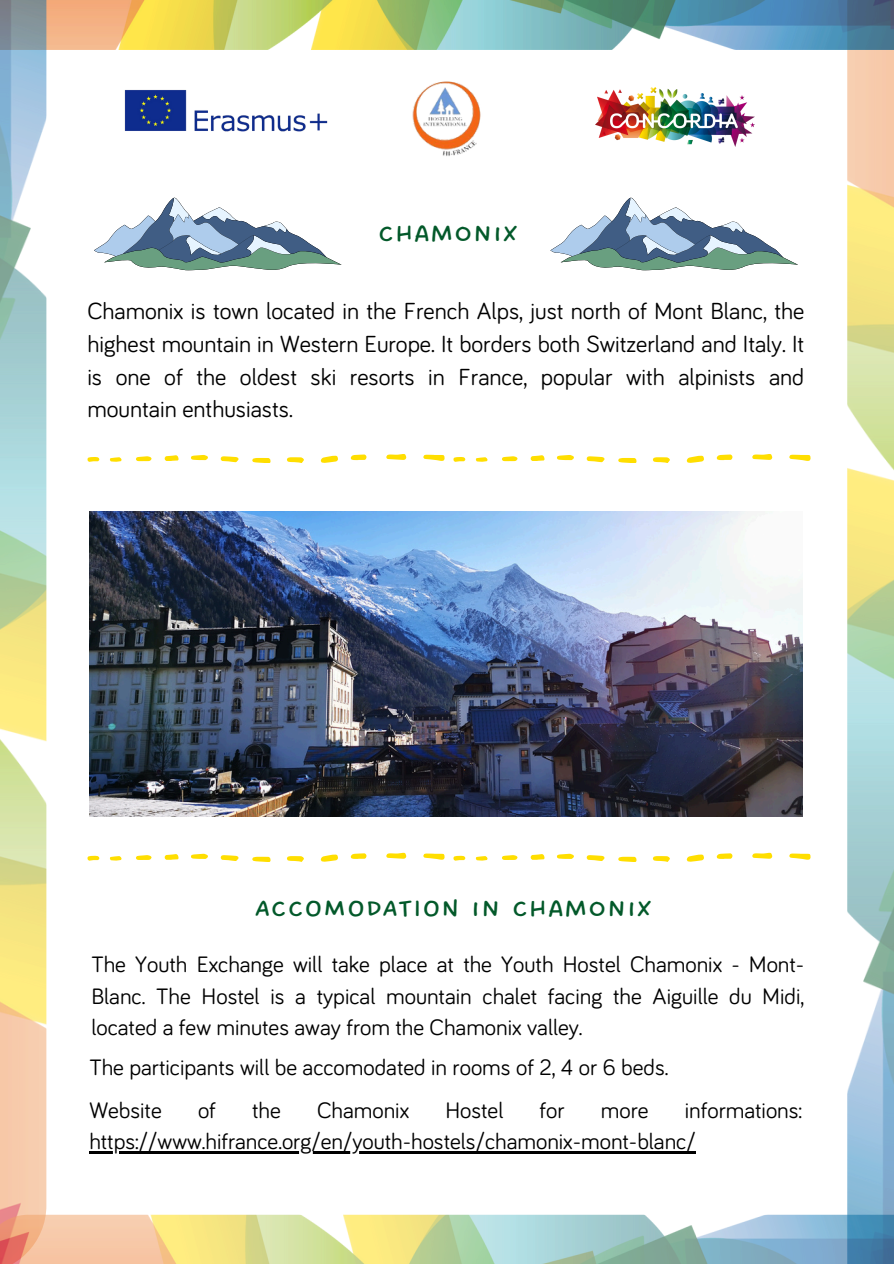
<style>
.page{position:relative;width:894px;height:1264px;background:#fff}
.page>*{position:absolute;margin:0;border:0;box-sizing:border-box;transform-origin:0 0}
.t1{font:36px "DO All Caps Regular";color:#03592a}
.t2{font:24px/32.7px "Bariol";color:#000;text-align:justify}
.t3{font:22.95px/31.5px "Bariol";color:#000;text-align:justify}
</style>
<div class="page">
<img style="left:124px;top:90px;width:204px;height:42px">
<img style="left:847px;top:50px;width:46px;height:1164px">
<img style="left:46px;top:0;width:847px;height:50px">
<img style="left:0;top:0;width:46px;height:1214px">
<img style="left:0;top:1214px;width:893px;height:49px">
<img style="left:412px;top:81px;width:69px;height:75px">
<img style="left:595px;top:87px;width:158px;height:60px">
<svg style="left:423px;top:853px;width:21px;height:6px"></svg>
<svg style="left:320px;top:854px;width:18px;height:7px"></svg>
<svg style="left:386px;top:852px;width:20px;height:6px"></svg>
<svg style="left:252px;top:856px;width:18px;height:5px"></svg>
<svg style="left:220px;top:855px;width:19px;height:6px"></svg>
<svg style="left:287px;top:856px;width:17px;height:5px"></svg>
<svg style="left:350px;top:853px;width:16px;height:6px"></svg>
<svg style="left:191px;top:853px;width:17px;height:6px"></svg>
<svg style="left:164px;top:854px;width:14px;height:5px"></svg>
<svg style="left:136px;top:855px;width:15px;height:5px"></svg>
<svg style="left:87px;top:855px;width:12px;height:5px"></svg>
<svg style="left:110px;top:856px;width:12px;height:4px"></svg>
<svg style="left:789px;top:853px;width:21px;height:6px"></svg>
<svg style="left:686px;top:854px;width:18px;height:7px"></svg>
<svg style="left:752px;top:852px;width:20px;height:6px"></svg>
<svg style="left:618px;top:856px;width:18px;height:5px"></svg>
<svg style="left:586px;top:855px;width:18px;height:6px"></svg>
<svg style="left:652px;top:856px;width:17px;height:5px"></svg>
<svg style="left:716px;top:853px;width:16px;height:6px"></svg>
<svg style="left:556px;top:853px;width:18px;height:6px"></svg>
<svg style="left:530px;top:854px;width:14px;height:5px"></svg>
<svg style="left:502px;top:855px;width:15px;height:5px"></svg>
<svg style="left:453px;top:855px;width:12px;height:5px"></svg>
<svg style="left:475px;top:856px;width:12px;height:4px"></svg>
<img style="left:89px;top:511px;width:712px;height:305px">
<svg style="left:94px;top:197px;width:247px;height:73px"></svg>
<hr style="left:89px;top:1151px;width:606px;height:2px;background:#000">
<svg style="left:423px;top:455px;width:21px;height:6px"></svg>
<svg style="left:320px;top:455px;width:18px;height:8px"></svg>
<svg style="left:386px;top:454px;width:20px;height:6px"></svg>
<svg style="left:252px;top:458px;width:18px;height:5px"></svg>
<svg style="left:220px;top:456px;width:19px;height:6px"></svg>
<svg style="left:287px;top:457px;width:17px;height:6px"></svg>
<svg style="left:350px;top:454px;width:16px;height:6px"></svg>
<svg style="left:191px;top:455px;width:17px;height:5px"></svg>
<svg style="left:164px;top:455px;width:14px;height:6px"></svg>
<svg style="left:136px;top:456px;width:15px;height:5px"></svg>
<svg style="left:87px;top:457px;width:12px;height:5px"></svg>
<svg style="left:110px;top:457px;width:12px;height:5px"></svg>
<svg style="left:789px;top:455px;width:21px;height:6px"></svg>
<svg style="left:686px;top:455px;width:18px;height:8px"></svg>
<svg style="left:752px;top:454px;width:20px;height:6px"></svg>
<svg style="left:618px;top:458px;width:18px;height:5px"></svg>
<svg style="left:586px;top:456px;width:18px;height:6px"></svg>
<svg style="left:652px;top:457px;width:17px;height:6px"></svg>
<svg style="left:716px;top:454px;width:16px;height:6px"></svg>
<svg style="left:556px;top:455px;width:18px;height:5px"></svg>
<svg style="left:530px;top:455px;width:14px;height:6px"></svg>
<svg style="left:502px;top:456px;width:15px;height:5px"></svg>
<svg style="left:453px;top:457px;width:12px;height:5px"></svg>
<svg style="left:475px;top:457px;width:12px;height:5px"></svg>
<svg style="left:550px;top:197px;width:247px;height:73px"></svg>
<p class="t1" style="left:377px;top:209px;width:142px">Chamonix</p>
<p class="t2" style="left:87px;top:296px;width:718px">Chamonix is town located in the French Alps, just north of Mont Blanc, the highest mountain in Western Europe. It borders both Switzerland and Italy. It is one of the oldest ski resorts in France, popular with alpinists and mountain enthusiasts.</p>
<p class="t1" style="left:254px;top:883px;width:399px">ACCOMODATION in Chamonix</p>
<p class="t3" style="left:91px;top:950px;width:714px">The Youth Exchange will take place at the Youth Hostel Chamonix - Mont-Blanc. The Hostel is a typical mountain chalet facing the Aiguille du Midi, located a few minutes away from the Chamonix valley.</p>
<p class="t3" style="left:89px;top:1052px;width:580px">The participants will be accomodated in rooms of 2, 4 or 6 beds.</p>
<p class="t3" style="left:89px;top:1095px;width:74px">Website</p>
<p class="t3" style="left:198px;top:1095px;width:19px">of</p>
<p class="t3" style="left:252px;top:1095px;width:30px">the</p>
<p class="t3" style="left:317px;top:1095px;width:94px">Chamonix</p>
<p class="t3" style="left:445px;top:1095px;width:59px">Hostel</p>
<p class="t3" style="left:539px;top:1095px;width:27px">for</p>
<p class="t3" style="left:600px;top:1095px;width:49px">more</p>
<p class="t3" style="left:684px;top:1095px;width:119px">informations:</p>
<p class="t3" style="left:89px;top:1126px;width:607px">https://www.hifrance.org/en/youth-hostels/chamonix-mont-blanc/</p>
</div>
